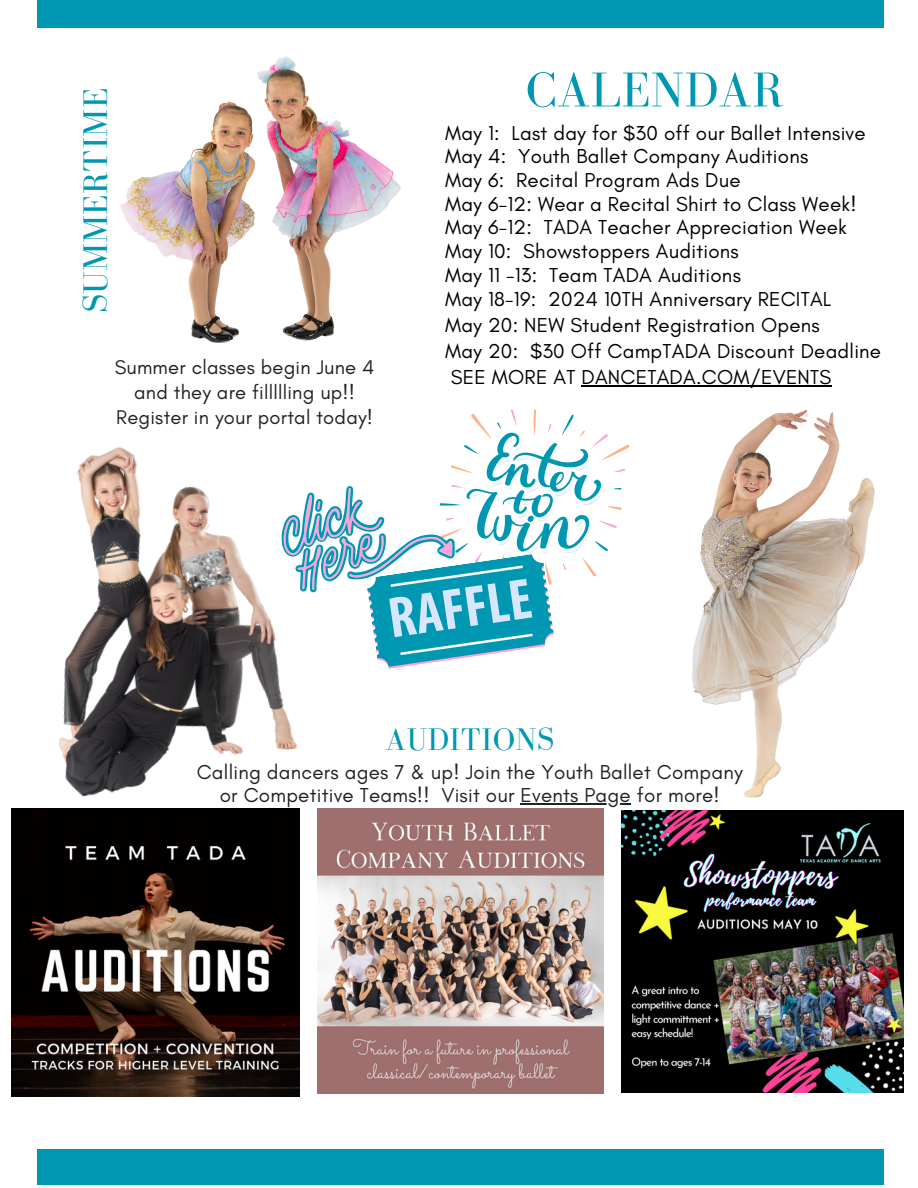
<style>
.page{position:relative;width:918px;height:1188px;background:#fff}
.page>*{position:absolute;margin:0;border:0;box-sizing:border-box;transform-origin:0 0}
.t1{font:50.4px "Bodoni FLF";letter-spacing:.01em;color:#0097b2}
.t2{font:35.25px "Bodoni FLF";letter-spacing:.01em;color:#0097b2}
.t3{font:32.25px "Bodoni FLF";letter-spacing:.01em;color:#0097b2}
.t4{font:20.55px/23.7px "Glacial Indifference";letter-spacing:.01em;color:#000}
.t5{font:20.55px/23.7px "Glacial Indifference";letter-spacing:.01em;color:#222;text-align:center}
.t6{font:20.1px "Glacial Indifference";letter-spacing:.01em;color:#222}
</style>
<div class="page">
<div style="left:37px;top:1149px;width:846px;height:36px;background:#0097b2"></div>
<div style="left:37px;top:0;width:846px;height:28px;background:#0097b2"></div>
<img style="left:120px;top:56px;width:281px;height:287px">
<img style="left:621px;top:812px;width:283px;height:281px">
<img style="left:317px;top:808px;width:286px;height:286px">
<img style="left:11px;top:845px;width:288px;height:251px">
<hr style="left:521px;top:803px;width:110px;height:1px;background:#222">
<img style="left:621px;top:409px;width:283px;height:403px">
<img style="left:11px;top:447px;width:350px;height:398px">
<svg style="left:267px;top:409px;width:372px;height:261px"></svg>
<hr style="left:581px;top:385px;width:251px;height:1px;background:#000">
<p class="t2" style="left:77px;top:313px;width:227px;rotate:-90deg">SUMMERTIME</p>
<p class="t6" style="left:115px;top:355px;width:261px">Summer classes begin June 4</p>
<p class="t6" style="left:134px;top:380px;width:222px">and they are fillllling up!!</p>
<p class="t6" style="left:116px;top:404px;width:258px">Register in your portal today!</p>
<h2 class="t1" style="left:526px;top:62px;width:259px">CALENDAR</h2>
<p class="t4" style="left:445px;top:121px;width:422px">May 1: Last day for $30 off our Ballet Intensive</p>
<p class="t4" style="left:445px;top:144px;width:365px">May 4: Youth Ballet Company Auditions</p>
<p class="t4" style="left:445px;top:168px;width:297px">May 6: Recital Program Ads Due</p>
<p class="t4" style="left:445px;top:192px;width:413px">May 6-12: Wear a Recital Shirt to Class Week!</p>
<p class="t4" style="left:445px;top:215px;width:403px">May 6-12: TADA Teacher Appreciation Week<br>May 10: Showstoppers Auditions</p>
<p class="t4" style="left:445px;top:263px;width:297px">May 11 -13: Team TADA Auditions</p>
<p class="t4" style="left:445px;top:287px;width:388px">May 18-19: 2024 10TH Anniversary RECITAL</p>
<p class="t4" style="left:445px;top:313px;width:376px">May 20: NEW Student Registration Opens</p>
<p class="t4" style="left:445px;top:339px;width:438px">May 20: $30 Off CampTADA Discount Deadline</p>
<p class="t4" style="left:451px;top:365px;width:382px">SEE MORE AT DANCETADA.COM/EVENTS</p>
<p class="t3" style="left:385px;top:722px;width:171px">AUDITIONS</p>
<p class="t5" style="left:197px;top:759px;width:548px">Calling dancers ages 7 &amp; up! Join the Youth Ballet Company or Competitive Teams!! Visit our Events Page for more!</p>
</div>
